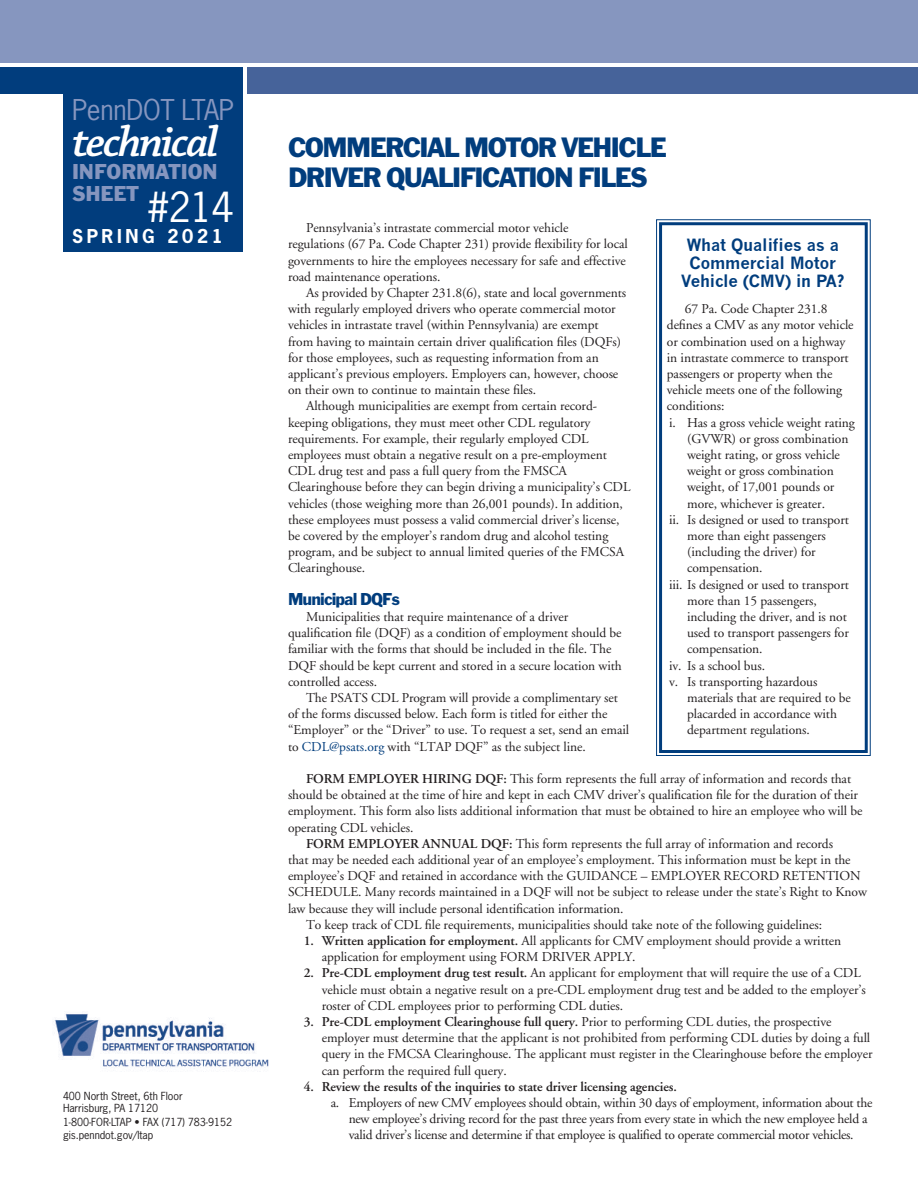
<style>
.page{position:relative;width:918px;height:1188px;background:#fff}
.page>*{position:absolute;margin:0;border:0;box-sizing:border-box;transform-origin:0 0}
.t1{font:italic 600 45px "Chaparral Pro";letter-spacing:-.05em;color:#fff}
.t2{font:39px "News Gothic Std";color:#fff}
.HEAD{font:29.25px "Franklin Gothic EF";letter-spacing:-.05em;color:#013d7d}
.t3{font:27px "News Gothic Std";letter-spacing:-.01em;color:#8696bf}
.t4{font:22.5px "Franklin Gothic EF";color:#8696bf}
.SUBHEAD{font:18px "Franklin Gothic EF";letter-spacing:-.05em;color:#013d7d}
.t5{font:700 18px "News Gothic Std";letter-spacing:.2em;color:#fff}
.CHART_HEAD{font:700 16.5px/18px "News Gothic";letter-spacing:-.005em;color:#013d7d;text-align:center}
._2ND_PARA{font:13.5px/16.2px "Adobe Garamond";letter-spacing:-.005em;color:#231f20}
.BULLETS{font:13.5px/16.2px "Adobe Garamond";letter-spacing:-.005em;color:#231f20}
.BULLETS-2{font:600 13.5px "Adobe Garamond";letter-spacing:-.005em;color:#231f20}
.t6{font:10.5px/12px "News Gothic Std";letter-spacing:-.005em;color:#231f20}
.s1{color:#013d7d}
.s2{font-weight:600}
</style>
<div class="page">
<div style="left:0;top:0;width:918px;height:63px;background:#8696bf"></div>
<div style="left:0;top:68px;width:243px;height:26px;background:#013d7d"></div>
<div style="left:248px;top:68px;width:670px;height:26px;background:#46639a"></div>
<div style="left:63px;top:68px;width:180px;height:184px;background:#013d7d"></div>
<img style="left:54px;top:1013px;width:215px;height:55px">
<svg style="left:656px;top:219px;width:215px;height:537px"></svg>
<div style="left:659px;top:222px;width:209px;height:531px;border:3px solid #013d7d"></div>
<p class="t3" style="left:72px;top:92px;width:163px">PennDOT LTAP</p>
<p class="t1" style="left:72px;top:116px;width:148px">technical</p>
<p class="t4" style="left:72px;top:157px;width:147px">INFORMATION</p>
<p class="t4" style="left:72px;top:180px;width:68px">SHEET</p>
<p class="t2" style="left:147px;top:182px;width:88px">#214</p>
<p class="t5" style="left:72px;top:224px;width:153px">SPRING 2021</p>
<p class="t6" style="left:63px;top:1090px;width:121px">400 North Street, 6th Floor<br>Harrisburg, PA 17120</p>
<p class="t6" style="left:63px;top:1116px;width:171px">1-800-FOR-LTAP • FAX (717) 783-9152</p>
<p class="t6" style="left:63px;top:1129px;width:92px">gis.penndot.gov/ltap</p>
<p class="HEAD" style="left:288px;top:129px;width:380px">COMMERCIAL MOTOR VEHICLE</p>
<p class="HEAD" style="left:288px;top:159px;width:361px">DRIVER QUALIFICATION FILES</p>
<p class="_2ND_PARA" style="left:288px;top:220px;width:341px;text-indent:18px">Pennsylvania’s intrastate commercial motor vehicle regulations (67 Pa. Code Chapter 231) provide flexibility for local governments to hire the employees necessary for safe and effective road maintenance operations.</p>
<p class="_2ND_PARA" style="left:288px;top:285px;width:340px;text-indent:18px">As provided by Chapter 231.8(6), state and local governments with regularly employed drivers who operate commercial motor vehicles in intrastate travel (within Pennsylvania) are exempt from having to maintain certain driver qualification files (DQFs) for those employees, such as requesting information from an applicant’s previous employers. Employers can, however, choose on their own to continue to maintain these files.</p>
<p class="_2ND_PARA" style="left:288px;top:398px;width:344px;text-indent:18px">Although municipalities are exempt from certain record&shy;keeping obligations, they must meet other CDL regulatory requirements. For example, their regularly employed CDL employees must obtain a negative result on a pre-employment CDL drug test and pass a full query from the FMSCA Clearinghouse before they can begin driving a municipality’s CDL vehicles (those weighing more than 26,001 pounds). In addition, these employees must possess a valid commercial driver’s license, be covered by the employer’s random drug and alcohol testing program, and be subject to annual limited queries of the FMCSA Clearinghouse.</p>
<p class="SUBHEAD" style="left:288px;top:588px;width:113px">Municipal DQFs</p>
<p class="_2ND_PARA" style="left:288px;top:609px;width:335px;text-indent:18px">Municipalities that require maintenance of a driver qualification file (DQF) as a condition of employment should be familiar with the forms that should be included in the file. The DQF should be kept current and stored in a secure location with controlled access.</p>
<p class="_2ND_PARA" style="left:288px;top:690px;width:343px;text-indent:18px">The PSATS CDL Program will provide a complimentary set of the forms discussed below. Each form is titled for either the “Employer” or the “Driver” to use. To request a set, send an email to <span class="s1">CDL@psats.org</span> with “LTAP DQF” as the subject line.</p>
<p class="_2ND_PARA" style="left:288px;top:771px;width:576px;text-indent:18px"><span class="s2">FORM EMPLOYER HIRING DQF:</span> This form represents the full array of information and records that should be obtained at the time of hire and kept in each CMV driver’s qualification file for the duration of their employment. This form also lists additional information that must be obtained to hire an employee who will be operating CDL vehicles.</p>
<p class="_2ND_PARA" style="left:288px;top:836px;width:581px;text-indent:18px"><span class="s2">FORM EMPLOYER ANNUAL DQF:</span> This form represents the full array of information and records<br>that may be needed each additional year of an employee’s employment. This information must be kept in the employee’s DQF and retained in accordance with the GUIDANCE – EMPLOYER RECORD RETENTION SCHEDULE. Many records maintained in a DQF will not be subject to release under the state’s Right to Know law because they will include personal identification information.</p>
<p class="_2ND_PARA" style="left:306px;top:917px;width:518px">To keep track of CDL file requirements, municipalities should take note of the following guidelines:</p>
<p class="BULLETS" style="left:322px;top:933px;width:521px;text-indent:-18px"><span class="s2">1. Written application for employment.</span> All applicants for CMV employment should provide a written application for employment using FORM DRIVER APPLY.</p>
<p class="BULLETS" style="left:322px;top:965px;width:546px;text-indent:-18px"><span class="s2">2. Pre-CDL employment drug test result.</span> An applicant for employment that will require the use of a CDL vehicle must obtain a negative result on a pre-CDL employment drug test and be added to the employer’s roster of CDL employees prior to performing CDL duties.</p>
<p class="BULLETS" style="left:322px;top:1014px;width:552px;text-indent:-18px"><span class="s2">3. Pre-CDL employment Clearinghouse full query.</span> Prior to performing CDL duties, the prospective employer must determine that the applicant is not prohibited from performing CDL duties by doing a full query in the FMCSA Clearinghouse. The applicant must register in the Clearinghouse before the employer can perform the required full query.</p>
<p class="BULLETS-2" style="left:304px;top:1079px;width:375px">4. Review the results of the inquiries to state driver licensing agencies.</p>
<p class="_2ND_PARA" style="left:349px;top:1095px;width:525px;text-indent:-18px">a. Employers of new CMV employees should obtain, within 30 days of employment, information about the new employee’s driving record for the past three years from every state in which the new employee held a valid driver’s license and determine if that employee is qualified to operate commercial motor vehicles.</p>
<p class="CHART_HEAD" style="left:681px;top:236px;width:165px">What Qualifies as a<br>Commercial Motor<br>Vehicle (CMV) in PA?</p>
<p class="_2ND_PARA" style="left:667px;top:301px;width:188px;text-indent:18px">67 Pa. Code Chapter 231.8 defines a CMV as any motor vehicle or combination used on a highway in intrastate commerce to transport passengers or property when the vehicle meets one of the following conditions:</p>
<p class="BULLETS" style="left:687px;top:415px;width:169px;text-indent:-18px">i. Has a gross vehicle weight rating (GVWR) or gross combination weight rating, or gross vehicle weight or gross combination weight, of 17,001 pounds or more, whichever is greater.</p>
<p class="BULLETS" style="left:687px;top:512px;width:163px;text-indent:-18px">ii. Is designed or used to transport more than eight passengers (including the driver) for compensation.</p>
<p class="BULLETS" style="left:687px;top:577px;width:163px;text-indent:-18px">iii. Is designed or used to transport more than 15 passengers, including the driver, and is not used to transport passengers for compensation.</p>
<p class="BULLETS" style="left:669px;top:658px;width:98px">iv. Is a school bus.</p>
<p class="BULLETS" style="left:687px;top:674px;width:165px;text-indent:-18px">v. Is transporting hazardous materials that are required to be placarded in accordance with department regulations.</p>
</div>
